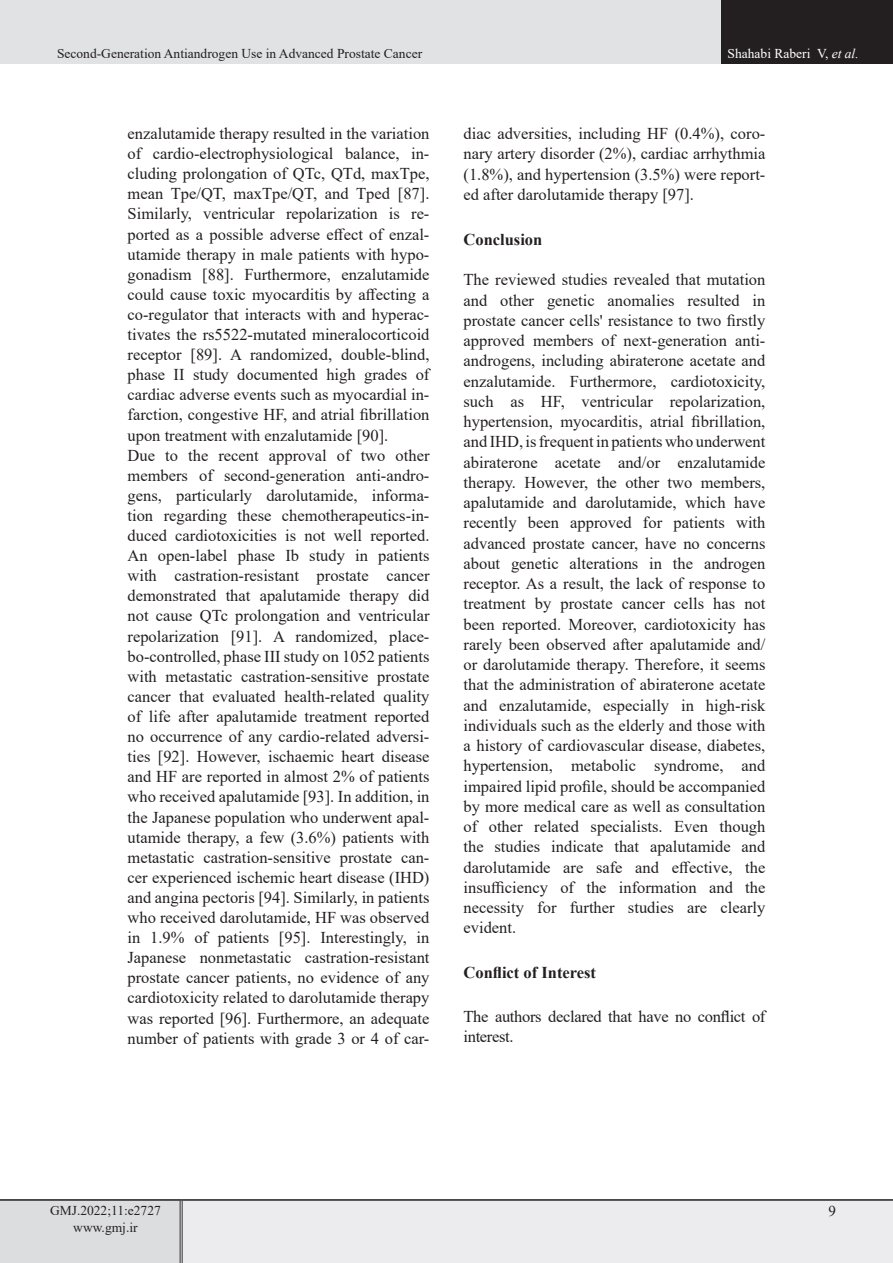
<style>
.page{position:relative;width:893px;height:1263px;background:#fff}
.page>*{position:absolute;margin:0;border:0;box-sizing:border-box;transform-origin:0 0}
.Body{font:16.5px/20.1px "Times New Roman";color:#231f20;text-align:justify}
.Body-2{font:16.5px/20.2px "Times New Roman";letter-spacing:-.02em;color:#231f20}
.t1{font:700 16.5px "Times New Roman";color:#231f20}
.t2{font:15px "Times New Roman";color:#231f20}
.eeeeeeeeeeee{font:13.5px "Times New Roman";color:#231f20}
.t3{font:13.5px "Times New Roman";color:#fff}
.s1{font-style:italic}
</style>
<div class="page">
<div style="left:0;top:1200px;width:181px;height:63px;background:#dcdddf"></div>
<div style="left:181px;top:1200px;width:712px;height:63px;background:#ececee"></div>
<hr style="left:180px;top:1201px;width:3px;height:62px;background:#fff">
<hr style="left:180px;top:1201px;width:1px;height:62px;background:#231f20">
<hr style="left:182px;top:1201px;width:1px;height:62px;background:#231f20">
<hr style="left:0;top:1199px;width:181px;height:2px;background:#231f20">
<hr style="left:181px;top:1199px;width:712px;height:2px;background:#231f20">
<div style="left:0;top:0;width:722px;height:64px;background:#e1e2e4"></div>
<div style="left:722px;top:0;width:171px;height:64px;background:#231f20"></div>
<p class="eeeeeeeeeeee" style="left:57px;top:44px;width:367px">Second-Generation Antiandrogen Use in Advanced Prostate Cancer</p>
<p class="t3" style="left:728px;top:44px;width:133px">Shahabi Raberi V, <span class="s1">et al.</span></p>
<p class="Body" style="left:128px;top:123px;width:303px">enzalutamide therapy resulted in the variation of cardio-electrophysiological balance, in&shy;cluding prolongation of QTc, QTd, maxTpe, mean Tpe/QT, maxTpe/QT, and Tped [87].<br>Similarly, ventricular repolarization is re&shy;ported as a possible adverse effect of enzal&shy;utamide therapy in male patients with hypo&shy;gonadism [88]. Furthermore, enzalutamide could cause toxic myocarditis by affecting a co-regulator that interacts with and hyperac&shy;tivates the rs5522-mutated mineralocorticoid receptor [89]. A randomized, double-blind, phase II study documented high grades of cardiac adverse events such as myocardial in&shy;farction, congestive HF, and atrial fibrillation upon treatment with enzalutamide [90].</p>
<p class="Body" style="left:128px;top:445px;width:303px">Due to the recent approval of two other members of second-generation anti-andro&shy;gens, particularly darolutamide, informa&shy;tion regarding these chemotherapeutics-in&shy;duced cardiotoxicities is not well reported.<br>An open-label phase Ib study in patients with castration-resistant prostate cancer demonstrated that apalutamide therapy did not cause QTc prolongation and ventricular repolarization [91]. A randomized, place&shy;bo-controlled, phase III study on 1052 patients with metastatic castration-sensitive prostate cancer that evaluated health-related quality of life after apalutamide treatment reported no occurrence of any cardio-related adversi&shy;ties [92]. However, ischaemic heart disease and HF are reported in almost 2% of patients who received apalutamide [93]. In addition, in the Japanese population who underwent apal&shy;utamide therapy, a few (3.6%) patients with metastatic castration-sensitive prostate can&shy;cer experienced ischemic heart disease (IHD) and angina pectoris [94]. Similarly, in patients who received darolutamide, HF was observed in 1.9% of patients [95]. Interestingly, in Japanese nonmetastatic castration‑resistant prostate cancer patients, no evidence of any cardiotoxicity related to darolutamide therapy was reported [96]. Furthermore, an adequate number of patients with grade 3 or 4 of car-</p>
<p class="Body" style="left:463px;top:123px;width:303px">diac adversities, including HF (0.4%), coro&shy;nary artery disorder (2%), cardiac arrhythmia (1.8%), and hypertension (3.5%) were report&shy;ed after darolutamide therapy [97].</p>
<p class="t1" style="left:463px;top:227px;width:80px">Conclusion</p>
<p class="Body" style="left:463px;top:269px;width:303px">The reviewed studies revealed that mutation and other genetic anomalies resulted in prostate cancer cells' resistance to two firstly approved members of next-generation anti&shy;androgens, including abiraterone acetate and enzalutamide. Furthermore, cardiotoxicity, such as HF, ventricular repolarization, hypertension, myocarditis, atrial fibrillation, and IHD, is frequent in patients who underwent abiraterone acetate and/or enzalutamide therapy. However, the other two members, apalutamide and darolutamide, which have recently been approved for patients with advanced prostate cancer, have no concerns about genetic alterations in the androgen receptor. As a result, the lack of response to treatment by prostate cancer cells has not been reported. Moreover, cardiotoxicity has rarely been observed after apalutamide and/ or darolutamide therapy. Therefore, it seems that the administration of abiraterone acetate and enzalutamide, especially in high-risk individuals such as the elderly and those with a history of cardiovascular disease, diabetes, hypertension, metabolic syndrome, and impaired lipid profile, should be accompanied by more medical care as well as consultation of other related specialists. Even though the studies indicate that apalutamide and darolutamide are safe and effective, the insufficiency of the information and the necessity for further studies are clearly evident.</p>
<p class="t1" style="left:463px;top:961px;width:134px">Conflict of Interest</p>
<p class="Body-2" style="left:463px;top:1006px;width:303px">The authors declared that have no conflict of interest.</p>
<p class="eeeeeeeeeeee" style="left:50px;top:1201px;width:112px">GMJ.2022;11:e2727</p>
<p class="eeeeeeeeeeee" style="left:73px;top:1217px;width:66px">www.gmj.ir</p>
<p class="t2" style="left:828px;top:1201px;width:9px">9</p>
</div>
